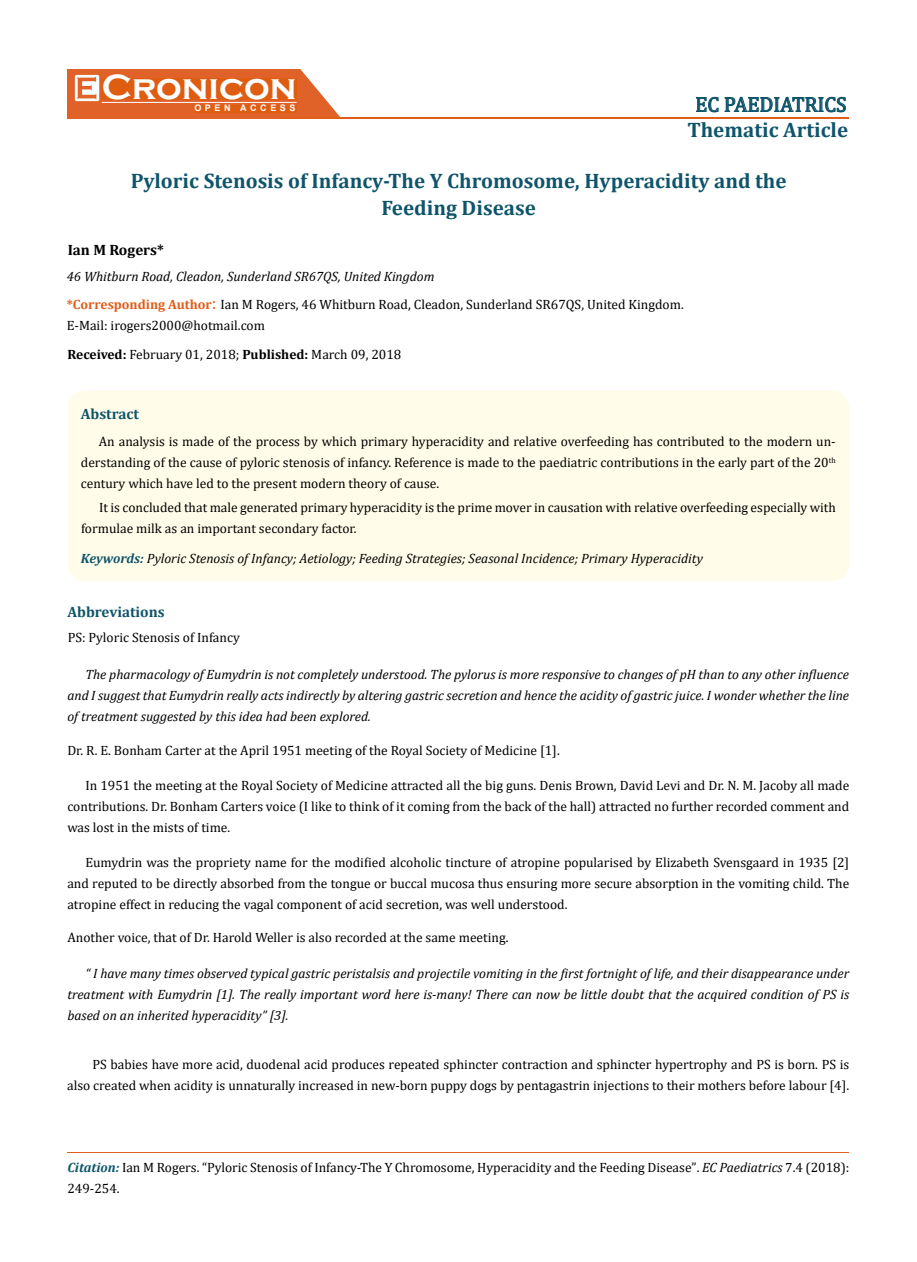
<style>
.page{position:relative;width:917px;height:1262px;background:#fff}
.page>*{position:absolute;margin:0;border:0;box-sizing:border-box;transform-origin:0 0}
.t1{font:700 36px "Copperplate Gothic";color:#fff}
.t2{font:700 21px/27px "Cambria";color:#0e546a;text-align:center}
.t3{font:21px "Cambria";color:#0e546a}
.t4{font:700 15px "Cambria";color:#0e546a}
.t5{font:700 15px "Cambria";color:#000}
.t6{font:13.5px/21px "Cambria";color:#000}
.t7{font:italic 13.5px/21px "Cambria";color:#000;text-align:justify}
.t8{font:700 9px "Arial";letter-spacing:.4em;color:#fff}
.s1{font-weight:700;color:#e05d1a}
.s2{font-size:18px;color:#e05d1a}
.s3{font-weight:700}
.s4{font-weight:700;color:#0e546a}
.s5{font-weight:700;font-style:italic;color:#0e546a}
.s6{font-size:13.35px}
.s7{font-style:italic}
</style>
<div class="page">
<div style="left:67px;top:70px;width:290px;height:49px;background:#e06228"></div>
<svg style="left:300px;top:69px;width:90px;height:49px"></svg>
<img style="left:75px;top:75px;width:24px;height:26px">
<div style="left:102px;top:79px;width:195px;height:21px;background:#df5d11"></div>
<div style="left:194px;top:105px;width:103px;height:7px;background:#df5d11"></div>
<svg style="left:696px;top:97px;width:22px;height:15px"></svg>
<svg style="left:724px;top:97px;width:122px;height:15px"></svg>
<hr style="left:102px;top:102px;width:194px;height:1px;background:#fff">
<hr style="left:279px;top:118px;width:569px;height:1px;background:#e05d1a">
<hr style="left:67px;top:1152px;width:782px;height:1px;background:#e05d1a">
<div style="left:68px;top:390px;width:781px;height:191px;background:#fffde9;border-radius:18px"></div>
<h1 class="t1" style="left:102px;top:68px;width:196px">Cronicon</h1>
<p class="t8" style="left:194px;top:102px;width:103px">OPEN ACCESS</p>
<h2 class="t3" style="left:695px;top:92px;width:153px">EC PAEDIATRICS</h2>
<h2 class="t2" style="left:687px;top:116px;width:162px">Thematic Article</h2>
<h2 class="t2" style="left:131px;top:166px;width:657px">Pyloric Stenosis of Infancy-The Y Chromosome, Hyperacidity and the<br>Feeding Disease</h2>
<p class="t5" style="left:68px;top:239px;width:98px">Ian M Rogers*</p>
<p class="t7" style="left:67px;top:265px;width:369px">46 Whitburn Road, Cleadon, Sunderland SR67QS, United Kingdom</p>
<p class="t6" style="left:67px;top:294px;width:618px"><span class="s1">*Corresponding Author</span><span class="s2">:</span> Ian M Rogers, 46 Whitburn Road, Cleadon, Sunderland SR67QS, United Kingdom.<br>E-Mail: irogers2000@hotmail.com</p>
<p class="t6" style="left:67px;top:343px;width:335px"><span class="s3">Received:</span> February 01, 2018; <span class="s3">Published:</span> March 09, 2018</p>
<p class="t4" style="left:81px;top:403px;width:60px">Abstract</p>
<p class="t6" style="left:81px;top:431px;width:756px;text-align:justify;text-indent:18px">An analysis is made of the process by which primary hyperacidity and relative overfeeding has contributed to the modern un&shy;derstanding of the cause of pyloric stenosis of infancy. Reference is made to the paediatric contributions in the early part of the 20<sup>th </sup>century which have led to the present modern theory of cause.</p>
<p class="t6" style="left:81px;top:497px;width:756px;text-indent:18px">It is concluded that male generated primary hyperacidity is the prime mover in causation with relative overfeeding especially with formulae milk as an important secondary factor.</p>
<p class="t7" style="left:81px;top:547px;width:623px"><span class="s4">Keywords:</span> Pyloric Stenosis of Infancy; Aetiology; Feeding Strategies; Seasonal Incidence; Primary Hyperacidity</p>
<p class="t4" style="left:68px;top:601px;width:99px">Abbreviations</p>
<p class="t6" style="left:68px;top:627px;width:173px">PS: Pyloric Stenosis of Infancy</p>
<p class="t7" style="left:67px;top:663px;width:783px;text-indent:18px">The pharmacology of Eumydrin is not completely understood. The pylorus is more responsive to changes of pH than to any other influence and I suggest that Eumydrin really acts indirectly by altering gastric secretion and hence the acidity of gastric juice. I wonder whether the line of treatment suggested by this idea had been explored.</p>
<p class="t6" style="left:67px;top:740px;width:494px">Dr. R. E. Bonham Carter at the April 1951 meeting of the Royal Society of Medicine [1].</p>
<p class="t6" style="left:67px;top:774px;width:783px;text-align:justify;text-indent:18px">In 1951 the meeting at the Royal Society of Medicine attracted all the big guns. Denis Brown, David Levi and Dr. N. M. Jacoby all made contributions. Dr. Bonham Carters voice (I like to think of it coming from the back of the hall) attracted no further recorded comment and was lost in the mists of time.</p>
<p class="t6" style="left:67px;top:852px;width:783px;text-align:justify;text-indent:18px">Eumydrin was the propriety name for the modified alcoholic tincture of atropine popularised by Elizabeth Svensgaard in 1935 [2] and reputed to be directly absorbed from the tongue or buccal mucosa thus ensuring more secure absorption in the vomiting child. The atropine effect in reducing the vagal component of acid secretion, was well understood.</p>
<p class="t6" style="left:67px;top:927px;width:442px">Another voice, that of Dr. Harold Weller is also recorded at the same meeting.</p>
<p class="t7" style="left:67px;top:962px;width:783px;text-indent:18px">“ I have many times observed typical gastric peristalsis and projectile vomiting in the first fortnight of life, and their disappearance under treatment with Eumydrin [1]. The really important word here is-many! There can now be little doubt that the acquired condition of PS is based on an inherited hyperacidity” [3].</p>
<p class="t6" style="left:67px;top:1054px;width:783px;text-align:right">PS babies have more acid, duodenal acid produces repeated sphincter contraction and sphincter hypertrophy and PS is born. PS is also created when acidity is unnaturally increased in new-born puppy dogs by pentagastrin injections to their mothers before labour [4].</p>
<p class="t6" style="left:67px;top:1156px;width:783px"><span class="s5">Citation:</span> Ian M Rogers. “Pyloric Stenosis of Infancy-The Y Chromosome, Hyperacidity and the Feeding Disease”<span class="s6">.</span> <span class="s7">EC Paediatrics</span> <span class="s6">7</span>.4 (2018):<br>249-254.</p>
</div>
